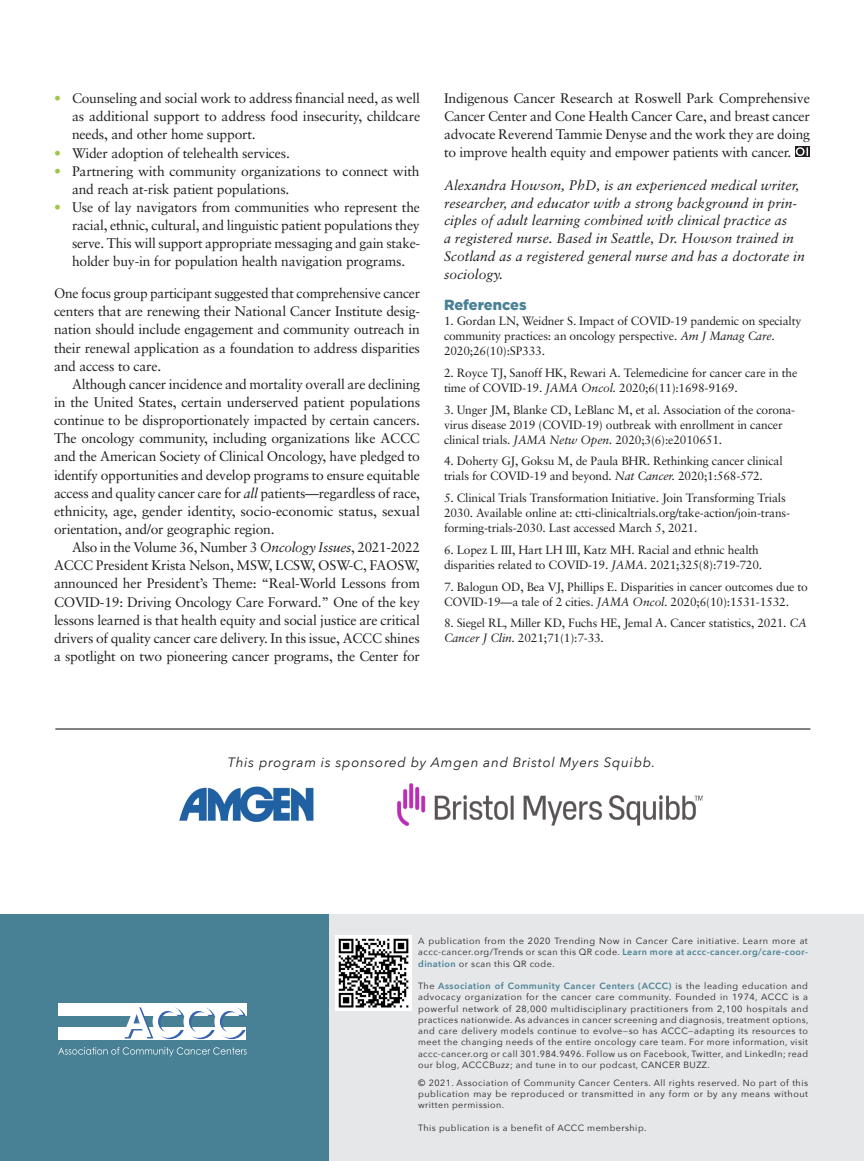
<style>
.page{position:relative;width:864px;height:1161px;background:#fff}
.page>*{position:absolute;margin:0;border:0;box-sizing:border-box;transform-origin:0 0}
.Feature_H1{font:900 14.7px "Gotham";color:#488195}
.Body_Indent{font:13.8px/18.1px "Sabon";letter-spacing:-.015em;color:#231f20;text-align:justify}
.Bulleted_Text{font:13.8px/18.1px "Sabon";letter-spacing:-.015em;color:#231f20;text-align:justify}
.Feature_Bio{font:italic 13.8px/17.7px "Sabon";color:#231f20}
.Body_Afterbullet{font:13.8px/18.1px "Sabon";letter-spacing:-.015em;color:#231f20;text-align:justify}
.Body_Indent-2{font:italic 13.5px "Avenir Next";letter-spacing:.05em;color:#231f20}
.NEW_REF{font:12px/15px "Sabon";letter-spacing:-.015em;color:#231f20}
.Body_Indent-3{font:9px/11.2px "Avenir Next";letter-spacing:.05em;color:#231f20;text-align:justify}
.s1{color:#9ec64c}
.s2{font-style:italic}
.s3{font-weight:600;color:#488195}
</style>
<div class="page">
<div style="left:0;top:914px;width:864px;height:247px;background:#e6e7e9"></div>
<div style="left:0;top:914px;width:328px;height:247px;background:#488195"></div>
<div style="left:59px;top:1003px;width:188px;height:13px;background:#fff"></div>
<div style="left:59px;top:1027px;width:187px;height:13px;background:#fff"></div>
<svg style="left:124px;top:1007px;width:122px;height:32px"></svg>
<svg style="left:58px;top:1047px;width:189px;height:9px"></svg>
<hr style="left:55px;top:728px;width:755px;height:2px;background:#231f20">
<img style="left:336px;top:935px;width:75px;height:76px">
<div style="left:795px;top:146px;width:15px;height:11px;background:#2d292a"></div>
<svg style="left:796px;top:147px;width:12px;height:9px"></svg>
<img style="left:398px;top:783px;width:304px;height:42px">
<img style="left:179px;top:786px;width:135px;height:36px">
<p class="Bulleted_Text" style="left:72px;top:89px;width:350px;text-indent:-18px"><span class="s1">•</span> Counseling and social work to address financial need, as well as additional support to address food insecurity, childcare needs, and other home support.</p>
<p class="Bulleted_Text" style="left:54px;top:143px;width:237px"><span class="s1">•</span> Wider adoption of telehealth services.</p>
<p class="Bulleted_Text" style="left:72px;top:162px;width:349px;text-indent:-18px"><span class="s1">•</span> Partnering with community organizations to connect with and reach at-risk patient populations.</p>
<p class="Bulleted_Text" style="left:72px;top:198px;width:350px;text-indent:-18px"><span class="s1">•</span> Use of lay navigators from communities who represent the racial, ethnic, cultural, and linguistic patient populations they serve. This will support appropriate messaging and gain stake&shy;holder buy-in for population health navigation programs.</p>
<p class="Body_Afterbullet" style="left:54px;top:284px;width:368px">One focus group participant suggested that comprehensive cancer centers that are renewing their National Cancer Institute desig&shy;nation should include engagement and community outreach in their renewal application as a foundation to address disparities and access to care.</p>
<p class="Body_Indent" style="left:54px;top:375px;width:368px;text-indent:18px">Although cancer incidence and mortality overall are declining in the United States, certain underserved patient populations continue to be disproportionately impacted by certain cancers.<br>The oncology community, including organizations like ACCC and the American Society of Clinical Oncology, have pledged to identify opportunities and develop programs to ensure equitable access and quality cancer care for <span class="s2">all</span> patients—regardless of race, ethnicity, age, gender identity, socio-economic status, sexual orientation, and/or geographic region.</p>
<p class="Body_Indent" style="left:54px;top:538px;width:368px;text-indent:18px">Also in the Volume 36, Number 3 <span class="s2">Oncology Issues</span>, 2021-2022<br>ACCC President Krista Nelson, MSW, LCSW, OSW-C, FAOSW, announced her President’s Theme: “Real-World Lessons from COVID-19: Driving Oncology Care Forward.” One of the key lessons learned is that health equity and social justice are critical drivers of quality cancer care delivery. In this issue, ACCC shines a spotlight on two pioneering cancer programs, the Center for</p>
<p class="Body_Indent" style="left:444px;top:89px;width:368px">Indigenous Cancer Research at Roswell Park Comprehensive Cancer Center and Cone Health Cancer Care, and breast cancer advocate Reverend Tammie Denyse and the work they are doing to improve health equity and empower patients with cancer.</p>
<p class="Feature_Bio" style="left:444px;top:176px;width:362px">Alexandra Howson, PhD, is an experienced medical writer, researcher, and educator with a strong background in prin&shy;ciples of adult learning combined with clinical practice as<br>a registered nurse. Based in Seattle, Dr. Howson trained in Scotland as a registered general nurse and has a doctorate in sociology.</p>
<p class="Feature_H1" style="left:444px;top:295px;width:84px">References</p>
<p class="NEW_REF" style="left:444px;top:313px;width:359px">1. Gordan LN, Weidner S. Impact of COVID-19 pandemic on specialty community practices: an oncology perspective. <span class="s2">Am J Manag Care.<br></span>2020;26(10):SP333.</p>
<p class="NEW_REF" style="left:444px;top:365px;width:355px">2. Royce TJ, Sanoff HK, Rewari A. Telemedicine for cancer care in the time of COVID-19. <span class="s2">JAMA Oncol.</span> 2020;6(11):1698-9169.</p>
<p class="NEW_REF" style="left:444px;top:402px;width:353px">3. Unger JM, Blanke CD, LeBlanc M, et al. Association of the corona&shy;virus disease 2019 (COVID-19) outbreak with enrollment in cancer clinical trials. <span class="s2">JAMA Netw Open.</span> 2020;3(6):e2010651.</p>
<p class="NEW_REF" style="left:444px;top:454px;width:340px">4. Doherty GJ, Goksu M, de Paula BHR. Rethinking cancer clinical trials for COVID-19 and beyond. <span class="s2">Nat Cancer.</span> 2020;1:568-572.</p>
<p class="NEW_REF" style="left:444px;top:490px;width:348px">5. Clinical Trials Transformation Initiative. Join Transforming Trials<br>2030. Available online at: ctti-clinicaltrials.org/take-action/join-trans&shy;forming-trials-2030. Last accessed March 5, 2021.</p>
<p class="NEW_REF" style="left:444px;top:542px;width:320px">6. Lopez L III, Hart LH III, Katz MH. Racial and ethnic health disparities related to COVID-19. <span class="s2">JAMA.</span> 2021;325(8):719-720.</p>
<p class="NEW_REF" style="left:444px;top:579px;width:365px">7. Balogun OD, Bea VJ, Phillips E. Disparities in cancer outcomes due to<br>COVID-19—a tale of 2 cities. <span class="s2">JAMA Oncol</span>. 2020;6(10):1531-1532.</p>
<p class="NEW_REF" style="left:444px;top:616px;width:364px">8. Siegel RL, Miller KD, Fuchs HE, Jemal A. Cancer statistics, 2021. <span class="s2">CA<br>Cancer J Clin.</span> 2021;71(1):7-33.</p>
<p class="Body_Indent-2" style="left:228px;top:751px;width:429px">This program is sponsored by Amgen and Bristol Myers Squibb.</p>
<p class="Body_Indent-3" style="left:418px;top:935px;width:391px">A publication from the 2020 Trending Now in Cancer Care initiative. Learn more at accc-cancer.org/Trends or scan this QR code. <span class="s3">Learn more at accc-cancer.org/care-coor&shy;dination</span> or scan this QR code.</p>
<p class="Body_Indent-3" style="left:418px;top:980px;width:392px">The <span class="s3">Association of Community Cancer Centers (ACCC)</span> is the leading education and advocacy organization for the cancer care community. Founded in 1974, ACCC is a powerful network of 28,000 multidisciplinary practitioners from 2,100 hospitals and practices nationwide. As advances in cancer screening and diagnosis, treatment options, and care delivery models continue to evolve—so has ACCC—adapting its resources to meet the changing needs of the entire oncology care team. For more information, visit accc-cancer.org or call 301.984.9496. Follow us on Facebook, Twitter, and LinkedIn; read our blog, ACCCBuzz; and tune in to our podcast, CANCER BUZZ.</p>
<p class="Body_Indent-3" style="left:418px;top:1077px;width:391px">© 2021. Association of Community Cancer Centers. All rights reserved. No part of this publication may be reproduced or transmitted in any form or by any means without written permission.</p>
<p class="Body_Indent-3" style="left:418px;top:1122px;width:230px">This publication is a benefit of ACCC membership.</p>
</div>
